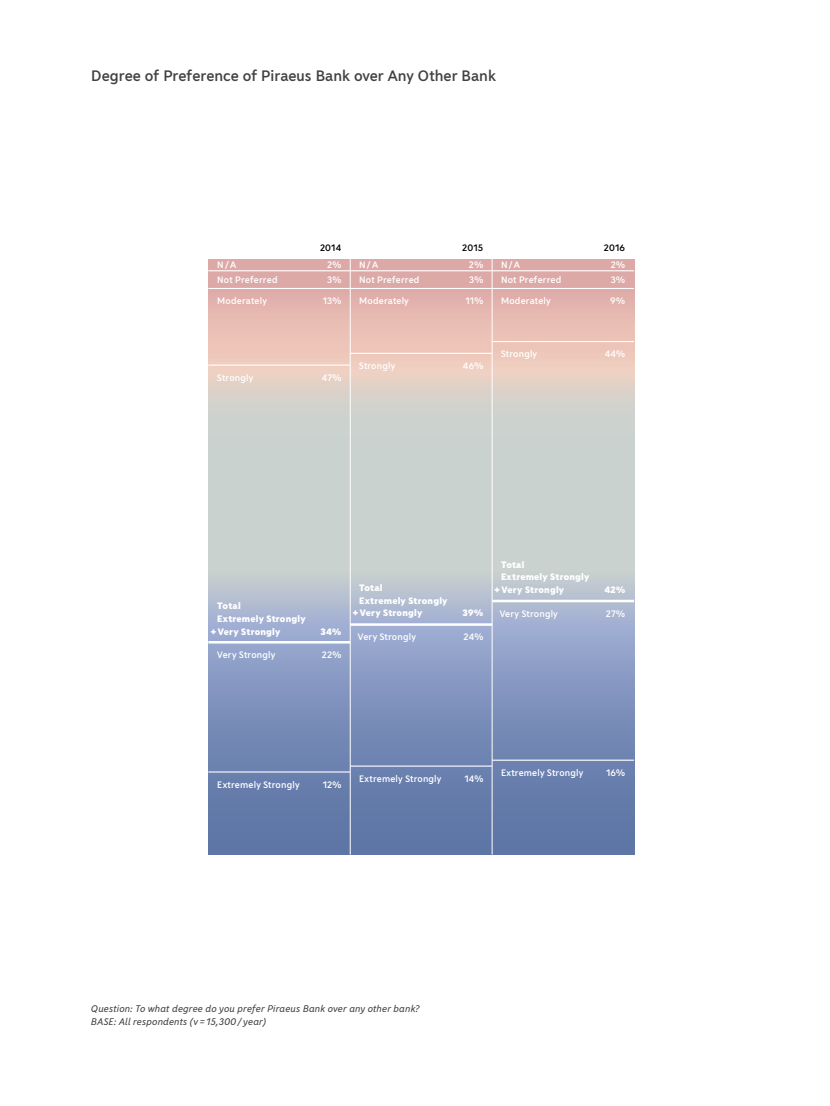
<style>
.page{position:relative;width:830px;height:1106px;background:#fff}
.page>*{position:absolute;margin:0;border:0;box-sizing:border-box;transform-origin:0 0}
.t1{font:500 16.5px "Piraeus Sans";color:#414042}
.t2{font:italic 10.5px/12.8px "Piraeus Sans";letter-spacing:.015em;color:#414042}
.t3{font:500 10.2px "Piraeus Sans";letter-spacing:.02em;color:#fff}
.t4{font:900 10.2px "Piraeus Sans";letter-spacing:.02em;color:#fff}
.t5{font:500 10.2px "Piraeus Sans";letter-spacing:.01em;color:#000}
</style>
<div class="page">
<svg style="left:208px;top:259px;width:425px;height:595px;background:#afb0c0"></svg>
<hr style="left:208px;top:641px;width:142px;height:2px;background:#fff">
<hr style="left:208px;top:364px;width:142px;height:2px;background:#fff">
<hr style="left:208px;top:771px;width:142px;height:1px;background:#fff">
<hr style="left:208px;top:288px;width:142px;height:1px;background:#fff">
<hr style="left:208px;top:270px;width:142px;height:1px;background:#fff">
<hr style="left:492px;top:759px;width:141px;height:1px;background:#fff">
<hr style="left:492px;top:270px;width:141px;height:1px;background:#fff">
<hr style="left:492px;top:599px;width:141px;height:3px;background:#fff">
<hr style="left:492px;top:288px;width:141px;height:1px;background:#fff">
<hr style="left:492px;top:341px;width:141px;height:1px;background:#fff">
<hr style="left:350px;top:623px;width:142px;height:3px;background:#fff">
<hr style="left:350px;top:765px;width:142px;height:1px;background:#fff">
<hr style="left:350px;top:353px;width:142px;height:1px;background:#fff">
<hr style="left:350px;top:288px;width:142px;height:1px;background:#fff">
<hr style="left:350px;top:270px;width:142px;height:1px;background:#fff">
<hr style="left:350px;top:259px;width:1px;height:595px;background:#fff">
<hr style="left:491px;top:259px;width:1px;height:595px;background:#fff">
<h1 class="t1" style="left:91px;top:66px;width:406px">Degree of Preference of Piraeus Bank over Any Other Bank</h1>
<p class="t5" style="left:320px;top:242px;width:23px">2014</p>
<p class="t5" style="left:462px;top:242px;width:22px">2015</p>
<p class="t5" style="left:603px;top:242px;width:23px">2016</p>
<p class="t3" style="left:217px;top:259px;width:20px">N/A</p>
<p class="t3" style="left:359px;top:259px;width:20px">N/A</p>
<p class="t3" style="left:501px;top:259px;width:20px">N/A</p>
<p class="t3" style="left:327px;top:259px;width:16px">2%</p>
<p class="t3" style="left:469px;top:259px;width:16px">2%</p>
<p class="t3" style="left:610px;top:259px;width:16px">2%</p>
<p class="t3" style="left:217px;top:274px;width:62px">Not Preferred</p>
<p class="t3" style="left:359px;top:274px;width:62px">Not Preferred</p>
<p class="t3" style="left:501px;top:274px;width:62px">Not Preferred</p>
<p class="t3" style="left:327px;top:274px;width:16px">3%</p>
<p class="t3" style="left:469px;top:274px;width:16px">3%</p>
<p class="t3" style="left:610px;top:274px;width:16px">3%</p>
<p class="t3" style="left:217px;top:295px;width:51px">Moderately</p>
<p class="t3" style="left:359px;top:295px;width:51px">Moderately</p>
<p class="t3" style="left:501px;top:295px;width:51px">Moderately</p>
<p class="t3" style="left:322px;top:295px;width:20px">13%</p>
<p class="t3" style="left:465px;top:295px;width:19px">11%</p>
<p class="t3" style="left:610px;top:295px;width:16px">9%</p>
<p class="t3" style="left:217px;top:372px;width:38px">Strongly</p>
<p class="t3" style="left:321px;top:372px;width:21px">47%</p>
<p class="t3" style="left:359px;top:360px;width:38px">Strongly</p>
<p class="t3" style="left:462px;top:360px;width:22px">46%</p>
<p class="t3" style="left:501px;top:348px;width:38px">Strongly</p>
<p class="t3" style="left:604px;top:348px;width:22px">44%</p>
<p class="t4" style="left:217px;top:600px;width:25px">Total</p>
<p class="t4" style="left:217px;top:613px;width:90px">Extremely Strongly</p>
<p class="t4" style="left:210px;top:625px;width:71px">+Very Strongly</p>
<p class="t3" style="left:217px;top:649px;width:60px">Very Strongly</p>
<p class="t4" style="left:320px;top:626px;width:22px">34%</p>
<p class="t3" style="left:321px;top:649px;width:21px">22%</p>
<p class="t4" style="left:359px;top:582px;width:25px">Total</p>
<p class="t4" style="left:359px;top:594px;width:90px">Extremely Strongly</p>
<p class="t4" style="left:352px;top:607px;width:71px">+Very Strongly</p>
<p class="t3" style="left:358px;top:631px;width:60px">Very Strongly</p>
<p class="t4" style="left:462px;top:607px;width:22px">39%</p>
<p class="t3" style="left:463px;top:631px;width:21px">24%</p>
<p class="t4" style="left:501px;top:558px;width:25px">Total</p>
<p class="t4" style="left:501px;top:571px;width:90px">Extremely Strongly</p>
<p class="t4" style="left:494px;top:584px;width:71px">+Very Strongly</p>
<p class="t3" style="left:499px;top:608px;width:60px">Very Strongly</p>
<p class="t4" style="left:604px;top:584px;width:22px">42%</p>
<p class="t3" style="left:605px;top:608px;width:21px">27%</p>
<p class="t3" style="left:217px;top:779px;width:84px">Extremely Strongly</p>
<p class="t3" style="left:322px;top:779px;width:20px">12%</p>
<p class="t3" style="left:359px;top:773px;width:84px">Extremely Strongly</p>
<p class="t3" style="left:464px;top:773px;width:20px">14%</p>
<p class="t3" style="left:501px;top:767px;width:84px">Extremely Strongly</p>
<p class="t3" style="left:606px;top:767px;width:20px">16%</p>
<p class="t2" style="left:91px;top:1002px;width:330px">Question: To what degree do you prefer Piraeus Bank over any other bank?<br>BASE: All respondents (ν=15,300/year)</p>
</div>
